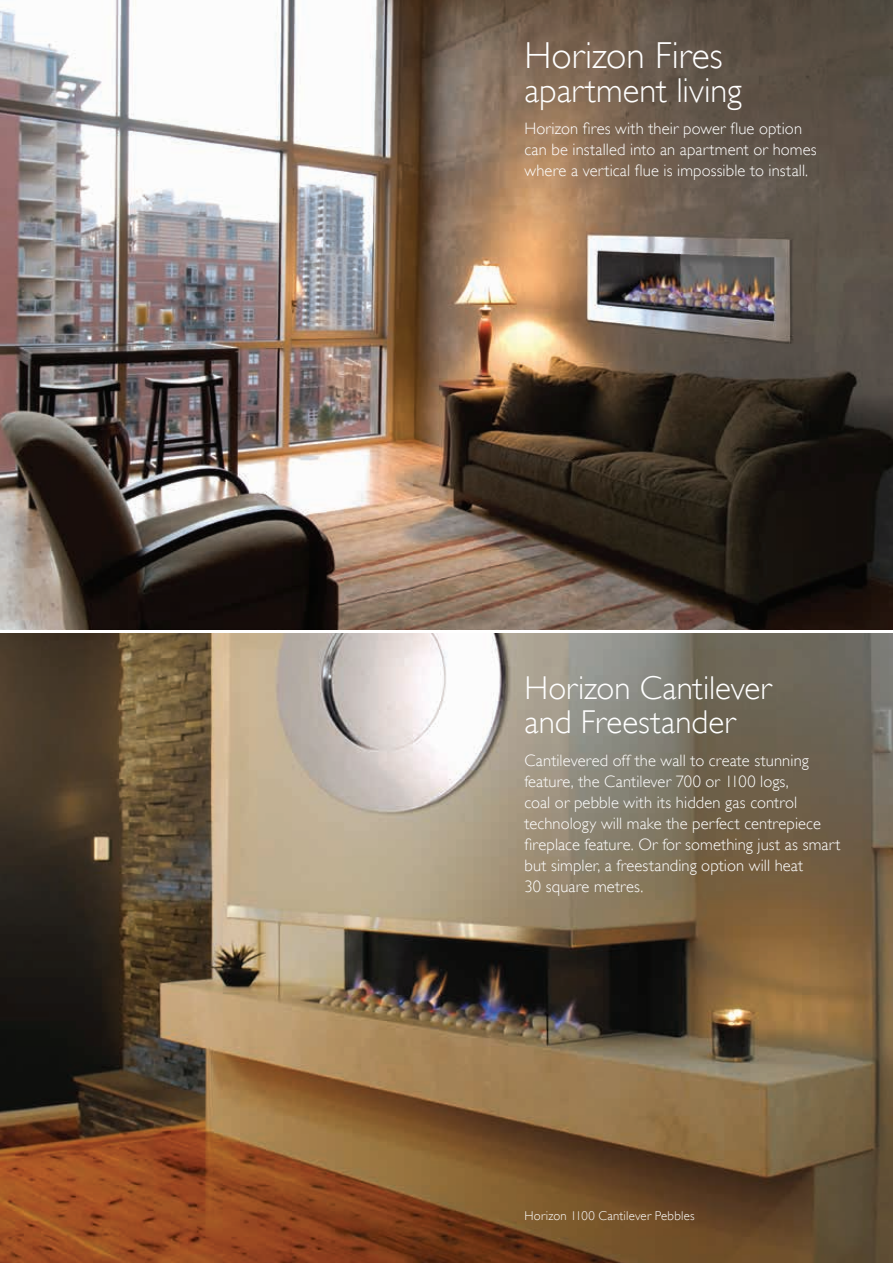
<style>
.page{position:relative;width:893px;height:1263px;background:#fff}
.page>*{position:absolute;margin:0;border:0;box-sizing:border-box;transform-origin:0 0}
.t1{font:300 37.5px "Gill Sans";color:#fff}
.t2{font:300 34.5px "Gill Sans";letter-spacing:.005em;color:#fff}
.t3{font:300 33px/34.5px "Gill Sans";color:#fff}
.t4{font:300 16.5px/21px "Gill Sans";letter-spacing:.01em;color:#fff}
.t5{font:300 12.75px "Gill Sans";letter-spacing:.02em;color:#fff}
</style>
<div class="page">
<img style="left:0;top:0;width:893px;height:629px">
<img style="left:0;top:634px;width:893px;height:629px">
<h1 class="t1" style="left:524px;top:26px;width:200px">Horizon Fires</h1>
<h2 class="t2" style="left:524px;top:63px;width:219px">apartment living</h2>
<p class="t4" style="left:524px;top:118px;width:294px">Horizon fires with their power flue option can be installed into an apartment or homes where a vertical flue is impossible to install.</p>
<h3 class="t3" style="left:524px;top:669px;width:249px">Horizon Cantilever and Freestander</h3>
<p class="t4" style="left:524px;top:749px;width:317px">Cantilevered off the wall to create stunning feature, the Cantilever 700 or 1100 logs,<br>coal or pebble with its hidden gas control technology will make the perfect centrepiece fireplace feature. Or for something just as smart but simpler, a freestanding option will heat<br>30 square metres.</p>
<p class="t5" style="left:524px;top:1206px;width:172px">Horizon 1100 Cantilever Pebbles</p>
</div>
